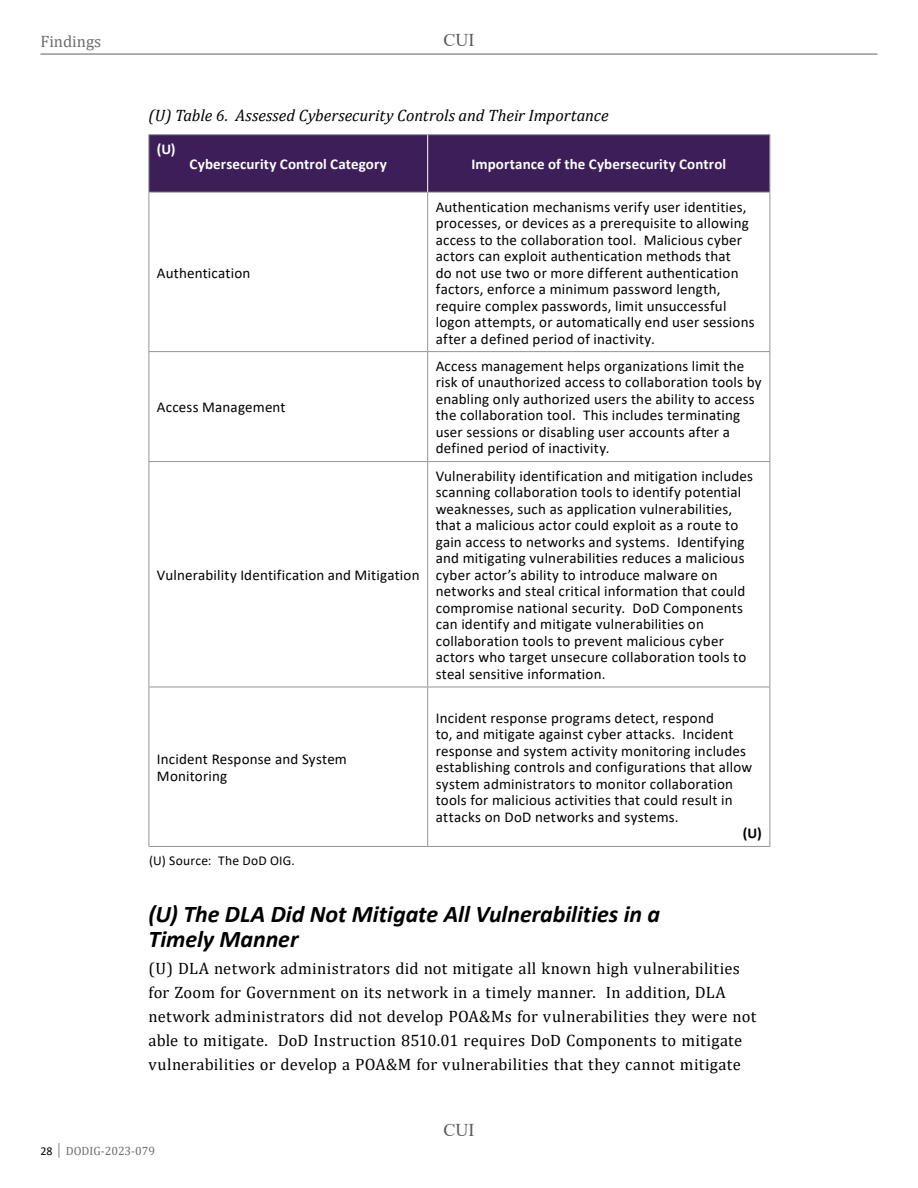
<style>
.page{position:relative;width:918px;height:1188px;background:#fff}
.page>*{position:absolute;margin:0;border:0;box-sizing:border-box;transform-origin:0 0}
.t1{font:italic 700 24px/25.5px "Calibri";letter-spacing:-.005em;color:#000}
.t2{font:18px "Times New Roman";color:#58595b}
.t3{font:16.5px/24px "Cambria";letter-spacing:.015em;color:#000}
.t4{font:italic 16.5px "Cambria";color:#000}
.t5{font:16.5px "Cambria";color:#6d6e71}
.t6{font:15px/16.5px "Calibri";letter-spacing:.015em;color:#000}
.t7{font:700 15px "Calibri";letter-spacing:.005em;color:#fff}
.t8{font:700 15px "Calibri";color:#000}
.t9{font:13.5px "Calibri";letter-spacing:.02em;color:#000}
.t10{font:12px "Cambria";color:#6d6e71}
.s1{font-family:"Calibri";color:#000}
</style>
<div class="page">
<hr style="left:40px;top:53px;width:838px;height:2px;background:#939598">
<div style="left:149px;top:135px;width:621px;height:57px;background:#3d1e59"></div>
<svg style="left:149px;top:193px;width:621px;height:653px"></svg>
<hr style="left:148px;top:134px;width:280px;height:1px;background:#939598">
<hr style="left:148px;top:135px;width:1px;height:57px;background:#939598">
<hr style="left:428px;top:134px;width:342px;height:1px;background:#939598">
<hr style="left:148px;top:192px;width:280px;height:1px;background:#939598">
<hr style="left:148px;top:193px;width:1px;height:158px;background:#939598">
<hr style="left:428px;top:192px;width:342px;height:1px;background:#939598">
<hr style="left:427px;top:193px;width:1px;height:158px;background:#939598">
<hr style="left:770px;top:193px;width:1px;height:158px;background:#939598">
<hr style="left:148px;top:351px;width:280px;height:1px;background:#939598">
<hr style="left:148px;top:352px;width:1px;height:109px;background:#939598">
<hr style="left:428px;top:351px;width:342px;height:1px;background:#939598">
<hr style="left:427px;top:352px;width:1px;height:109px;background:#939598">
<hr style="left:770px;top:352px;width:1px;height:109px;background:#939598">
<hr style="left:148px;top:461px;width:280px;height:1px;background:#939598">
<hr style="left:148px;top:462px;width:1px;height:225px;background:#939598">
<hr style="left:428px;top:461px;width:342px;height:1px;background:#939598">
<hr style="left:427px;top:462px;width:1px;height:225px;background:#939598">
<hr style="left:770px;top:462px;width:1px;height:225px;background:#939598">
<hr style="left:148px;top:687px;width:280px;height:1px;background:#939598">
<hr style="left:148px;top:687px;width:1px;height:159px;background:#939598">
<hr style="left:428px;top:687px;width:342px;height:1px;background:#939598">
<hr style="left:427px;top:687px;width:1px;height:159px;background:#939598">
<hr style="left:770px;top:687px;width:1px;height:159px;background:#939598">
<hr style="left:148px;top:846px;width:280px;height:1px;background:#939598">
<hr style="left:428px;top:846px;width:342px;height:1px;background:#939598">
<hr style="left:427px;top:135px;width:1px;height:57px;background:#fff">
<hr style="left:770px;top:135px;width:1px;height:57px;background:#939598">
<p class="t5" style="left:40px;top:31px;width:62px">Findings</p>
<p class="t2" style="left:444px;top:28px;width:32px">CUI</p>
<p class="t4" style="left:148px;top:104px;width:462px">(U) Table 6. Assessed Cybersecurity Controls and Their Importance</p>
<p class="t7" style="left:157px;top:138px;width:20px">(U)</p>
<p class="t7" style="left:190px;top:153px;width:199px">Cybersecurity Control Category</p>
<p class="t7" style="left:471px;top:153px;width:256px">Importance of the Cybersecurity Control</p>
<p class="t6" style="left:157px;top:264px;width:95px">Authentication</p>
<p class="t6" style="left:157px;top:399px;width:130px">Access Management</p>
<p class="t6" style="left:157px;top:566px;width:264px">Vulnerability Identification and Mitigation</p>
<p class="t6" style="left:157px;top:751px;width:192px">Incident Response and System<br>Monitoring</p>
<p class="t6" style="left:436px;top:198px;width:320px">Authentication mechanisms verify user identities, processes, or devices as a prerequisite to allowing access to the collaboration tool. Malicious cyber actors can exploit authentication methods that<br>do not use two or more different authentication factors, enforce a minimum password length, require complex passwords, limit unsuccessful logon attempts, or automatically end user sessions after a defined period of inactivity.</p>
<p class="t6" style="left:436px;top:357px;width:327px">Access management helps organizations limit the risk of unauthorized access to collaboration tools by enabling only authorized users the ability to access the collaboration tool. This includes terminating user sessions or disabling user accounts after a defined period of inactivity.</p>
<p class="t6" style="left:436px;top:467px;width:319px">Vulnerability identification and mitigation includes scanning collaboration tools to identify potential weaknesses, such as application vulnerabilities, that a malicious actor could exploit as a route to gain access to networks and systems. Identifying and mitigating vulnerabilities reduces a malicious cyber actor’s ability to introduce malware on networks and steal critical information that could compromise national security. DoD Components can identify and mitigate vulnerabilities on collaboration tools to prevent malicious cyber actors who target unsecure collaboration tools to steal sensitive information.</p>
<p class="t6" style="left:436px;top:709px;width:318px">Incident response programs detect, respond<br>to, and mitigate against cyber attacks. Incident response and system activity monitoring includes establishing controls and configurations that allow system administrators to monitor collaboration tools for malicious activities that could result in attacks on DoD networks and systems.</p>
<p class="t8" style="left:743px;top:823px;width:20px">(U)</p>
<p class="t9" style="left:149px;top:851px;width:147px">(U) Source: The DoD OIG.</p>
<h1 class="t1" style="left:148px;top:900px;width:513px">(U) The DLA Did Not Mitigate All Vulnerabilities in a<br>Timely Manner</h1>
<p class="t3" style="left:148px;top:956px;width:609px">(U) DLA network administrators did not mitigate all known high vulnerabilities for Zoom for Government on its network in a timely manner. In addition, DLA network administrators did not develop POA&amp;Ms for vulnerabilities they were not able to mitigate. DoD Instruction 8510.01 requires DoD Components to mitigate vulnerabilities or develop a POA&amp;M for vulnerabilities that they cannot mitigate</p>
<p class="t2" style="left:444px;top:1117px;width:32px">CUI</p>
<p class="t10" style="left:40px;top:1143px;width:116px"><span class="s1">28</span> │ DODIG-2023-079</p>
</div>
